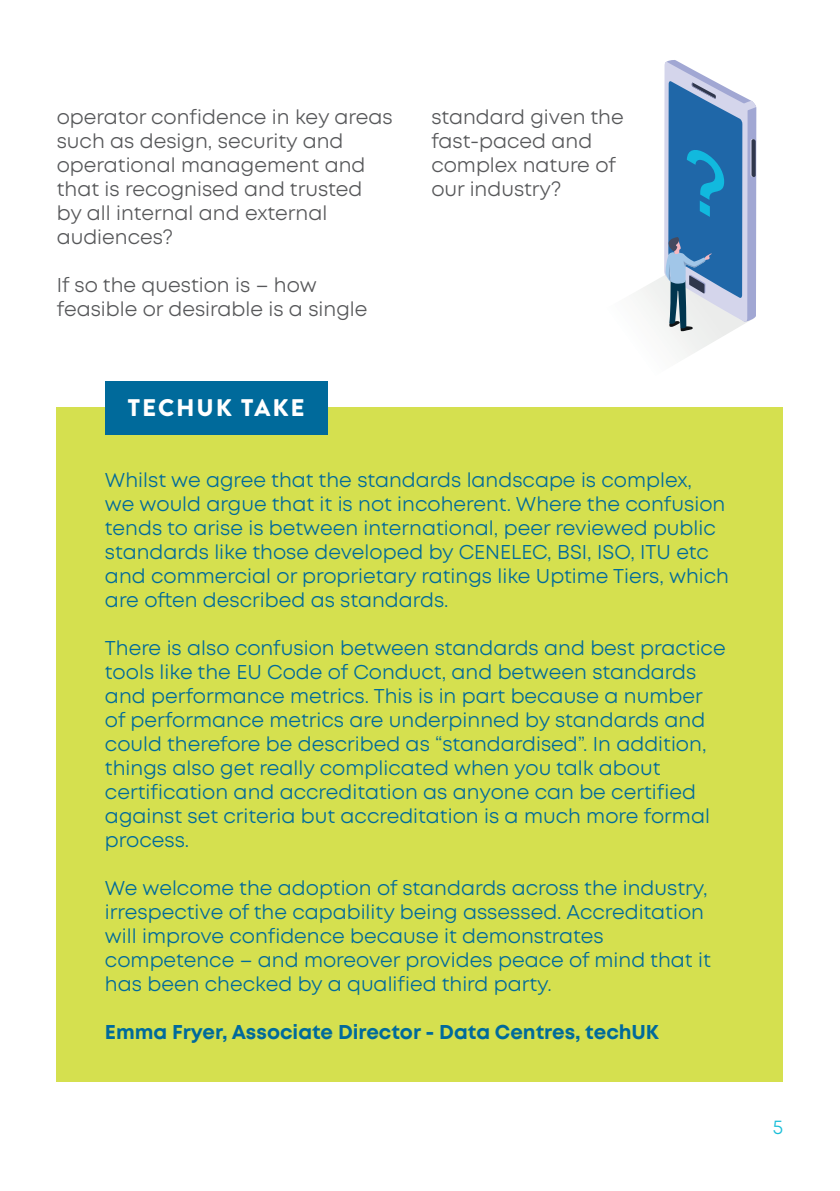
<style>
.page{position:relative;width:840px;height:1191px;background:#fff}
.page>*{position:absolute;margin:0;border:0;box-sizing:border-box;transform-origin:0 0}
.t1{font:900 24px "Brandon Grotesque";letter-spacing:.08em;color:#fff}
.t2{font:20px/24px "Mont";color:#006a9b}
.t3{font:20px/24px "Mont";color:#57585a}
.t4{font:700 20px "Mont";color:#006a9b}
.t5{font:20px "Mont";color:#1abed8}
</style>
<div class="page">
<div style="left:57px;top:408px;width:725px;height:674px;background:#d5e04f"></div>
<div style="left:105px;top:381px;width:222px;height:53px;background:#006a9b"></div>
<svg style="left:640px;top:60px;width:116px;height:296px"></svg>
<p class="t3" style="left:57px;top:105px;width:337px">operator confidence in key areas such as design, security and operational management and that is recognised and trusted<br>by all internal and external audiences?</p>
<p class="t3" style="left:57px;top:273px;width:312px">If so the question is – how feasible or desirable is a single</p>
<p class="t1" style="left:128px;top:391px;width:178px">TECHUK TAKE</p>
<p class="t3" style="left:431px;top:105px;width:194px">standard given the fast-paced and complex nature of our industry?</p>
<p class="t2" style="left:105px;top:468px;width:625px">Whilst we agree that the standards landscape is complex,<br>we would argue that it is not incoherent. Where the confusion tends to arise is between international, peer reviewed public standards like those developed by CENELEC, BSI, ISO, ITU etc and commercial or proprietary ratings like Uptime Tiers, which are often described as standards.</p>
<p class="t2" style="left:105px;top:636px;width:621px">There is also confusion between standards and best practice tools like the EU Code of Conduct, and between standards and performance metrics. This is in part because a number of performance metrics are underpinned by standards and could therefore be described as “standardised”. In addition, things also get really complicated when you talk about certification and accreditation as anyone can be certified against set criteria but accreditation is a much more formal process.</p>
<p class="t2" style="left:105px;top:876px;width:607px">We welcome the adoption of standards across the industry, irrespective of the capability being assessed. Accreditation will improve confidence because it demonstrates competence – and moreover provides peace of mind that it has been checked by a qualified third party.</p>
<p class="t4" style="left:105px;top:1019px;width:555px">Emma Fryer, Associate Director - Data Centres, techUK</p>
<p class="t5" style="left:772px;top:1114px;width:12px">5</p>
</div>
